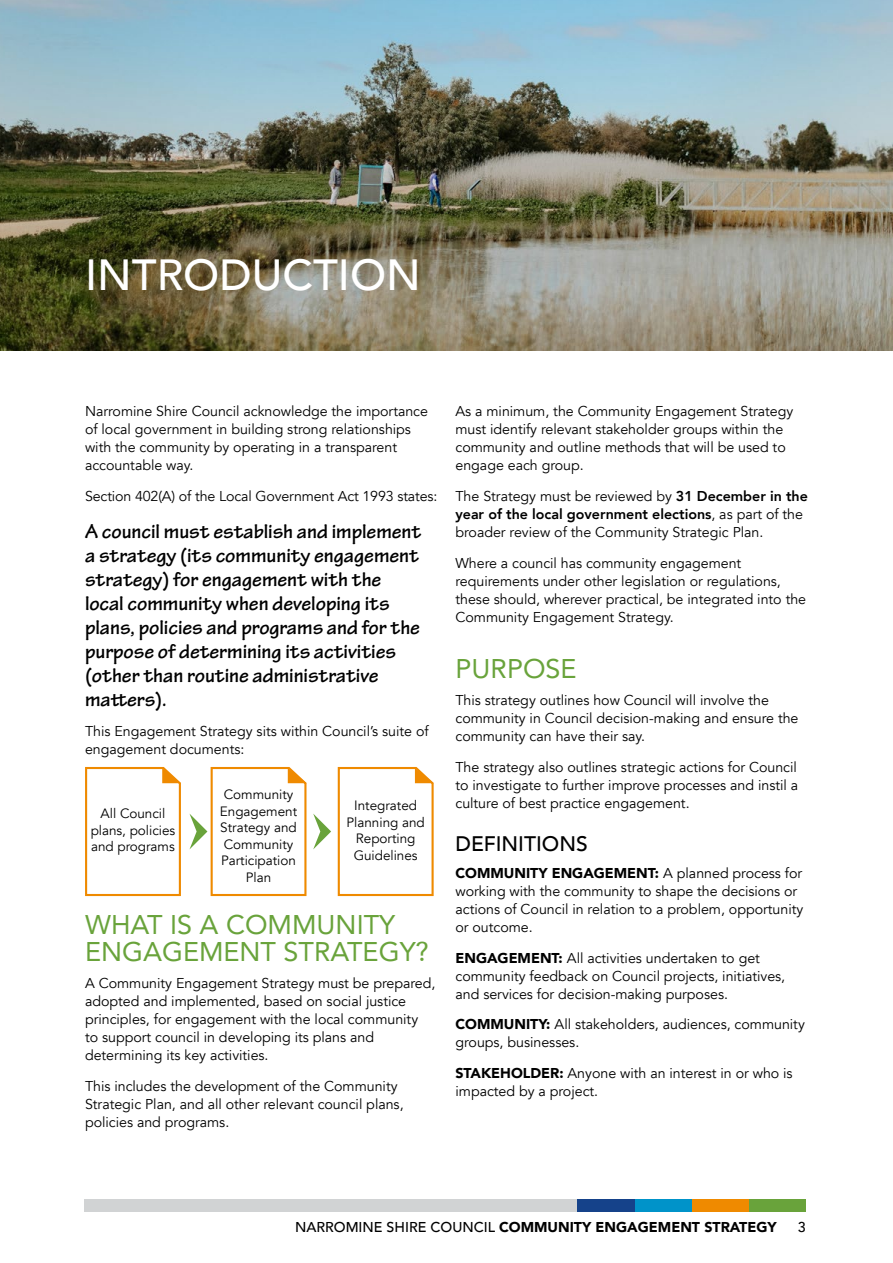
<style>
.page{position:relative;width:893px;height:1263px;background:#fff}
.page>*{position:absolute;margin:0;border:0;box-sizing:border-box;transform-origin:0 0}
.t1{font:500 43.5px "Avenir";color:#fff}
.t2{font:27px/27px "Avenir";color:#69a33b}
.t3{font:700 21px/24px "Tekton Pro";color:#000}
.t4{font:500 21px "Avenir";color:#000}
.t5{font:14.25px/18px "Avenir";color:#000}
.t6{font:900 14.25px "Avenir";color:#000}
.t7{font:500 14.25px "Avenir";color:#000}
.t8{font:13.5px/16.5px "Avenir";color:#000;text-align:center}
.s1{font-weight:800}
.s2{font-weight:900}
.s3{font-weight:500}
</style>
<div class="page">
<img style="left:0;top:0;width:893px;height:350px">
<svg style="left:85px;top:767px;width:96px;height:130px"></svg>
<svg style="left:337px;top:767px;width:97px;height:130px"></svg>
<svg style="left:189px;top:767px;width:142px;height:130px"></svg>
<div style="left:748px;top:1199px;width:58px;height:12px;background:#69a33b"></div>
<div style="left:691px;top:1199px;width:57px;height:12px;background:#ef8a00"></div>
<div style="left:634px;top:1199px;width:57px;height:12px;background:#0093c9"></div>
<div style="left:577px;top:1199px;width:57px;height:12px;background:#15428a"></div>
<div style="left:85px;top:1199px;width:492px;height:12px;background:#d1d3d4"></div>
<h1 class="t1" style="left:85px;top:237px;width:337px">INTRODUCTION</h1>
<p class="t5" style="left:85px;top:402px;width:344px">Narromine Shire Council acknowledge the importance of local government in building strong relationships with the community by operating in a transparent accountable way.</p>
<p class="t5" style="left:85px;top:487px;width:354px">Section 402(A) of the Local Government Act 1993 states:</p>
<p class="t3" style="left:85px;top:519px;width:338px">A council must establish and implement a strategy (its community engagement strategy) for engagement with the local community when developing its plans, policies and programs and for the purpose of determining its activities (other than routine administrative matters).</p>
<p class="t5" style="left:85px;top:723px;width:345px">This Engagement Strategy sits within Council’s suite of engagement documents:</p>
<p class="t8" style="left:91px;top:806px;width:86px">All Council plans, policies and programs</p>
<p class="t8" style="left:220px;top:786px;width:79px">Community<br>Engagement<br>Strategy and<br>Community<br>Participation<br>Plan</p>
<p class="t8" style="left:347px;top:797px;width:80px">Integrated<br>Planning and<br>Reporting<br>Guidelines</p>
<h2 class="t2" style="left:85px;top:910px;width:345px">WHAT IS A COMMUNITY<br>ENGAGEMENT STRATEGY?</h2>
<p class="t5" style="left:85px;top:974px;width:352px">A Community Engagement Strategy must be prepared, adopted and implemented, based on social justice principles, for engagement with the local community<br>to support council in developing its plans and determining its key activities.</p>
<p class="t5" style="left:85px;top:1077px;width:320px">This includes the development of the Community<br>Strategic Plan, and all other relevant council plans, policies and programs.</p>
<p class="t5" style="left:455px;top:402px;width:339px">As a minimum, the Community Engagement Strategy must identify relevant stakeholder groups within the community and outline methods that will be used to engage each group.</p>
<p class="t5" style="left:455px;top:487px;width:354px">The Strategy must be reviewed by <span class="s1">31 December in the year of the local government elections</span>, as part of the broader review of the Community Strategic Plan.</p>
<p class="t5" style="left:455px;top:554px;width:352px">Where a council has community engagement requirements under other legislation or regulations, these should, wherever practical, be integrated into the Community Engagement Strategy.</p>
<h2 class="t2" style="left:455px;top:655px;width:123px">PURPOSE</h2>
<p class="t5" style="left:455px;top:691px;width:345px">This strategy outlines how Council will involve the community in Council decision-making and ensure the community can have their say.</p>
<p class="t5" style="left:455px;top:758px;width:344px;text-align:justify">The strategy also outlines strategic actions for Council to investigate to further improve processes and instil a culture of best practice engagement.</p>
<h3 class="t4" style="left:455px;top:826px;width:134px">DEFINITIONS</h3>
<p class="t5" style="left:455px;top:864px;width:349px"><span class="s2">COMMUNITY ENGAGEMENT:</span> A planned process for working with the community to shape the decisions or actions of Council in relation to a problem, opportunity or outcome.</p>
<p class="t5" style="left:455px;top:949px;width:331px"><span class="s2">ENGAGEMENT:</span> All activities undertaken to get community feedback on Council projects, initiatives, and services for decision-making purposes.</p>
<p class="t5" style="left:455px;top:1016px;width:351px"><span class="s2">COMMUNITY:</span> All stakeholders, audiences, community groups, businesses.</p>
<p class="t5" style="left:455px;top:1064px;width:339px"><span class="s2">STAKEHOLDER:</span> Anyone with an interest in or who is impacted by a project.</p>
<p class="t6" style="left:295px;top:1215px;width:483px"><span class="s3">NARROMINE SHIRE COUNCIL</span> COMMUNITY ENGAGEMENT STRATEGY</p>
<p class="t7" style="left:798px;top:1215px;width:9px">3</p>
</div>
